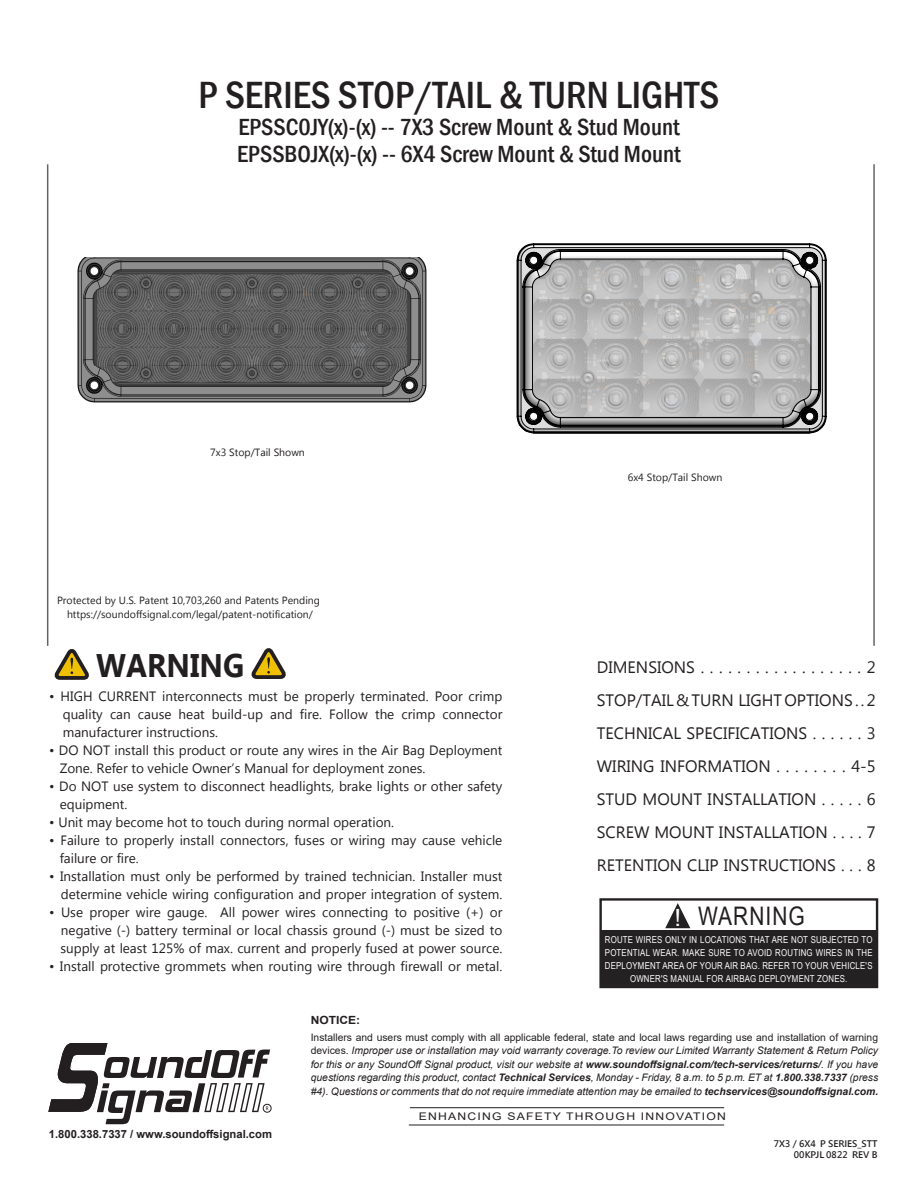
<style>
.page{position:relative;width:918px;height:1188px;background:#fff}
.page>*{position:absolute;margin:0;border:0;box-sizing:border-box;transform-origin:0 0}
.t1{font:500 condensed 39px "Franklin Gothic";color:#231f20}
.Imp_Info_-_line_2{font:700 32.7px "Myanmar Text";color:#231f20;scale:.91 1}
.Imp_Info_-_line_2-2{font:25.5px "Arial Narrow";letter-spacing:.04em;color:#231f20}
.t2{font:500 condensed 24px/27px "Franklin Gothic";color:#231f20}
.t3{font:23.7px "Arial";color:#fff}
.Imp_Info_-_line_2-3{font:16.5px "Myanmar Text";color:#231f20}
.Imp_Info_-_line_2-4{font:13.5px "Myanmar Text";color:#231f20}
.t4{font:700 11.25px "Arial";color:#231f20}
.t5{font:700 11.25px "Arial";color:#231f20;scale:1.07 1}
.Imp_Info_-_line_2-5{font:10.5px "Myanmar Text";color:#231f20}
.t6{font:10.5px "Arial";letter-spacing:.1em;color:#231f20;scale:1.16 1}
.t7{font:italic 10.35px/13.5px "Arial";color:#231f20;text-align:justify}
.Imp_Info_-_line_2-6{font:9.6px/12.8px "Arial Narrow";letter-spacing:.02em;color:#fff;text-align:center}
.t8{font:700 9px/10.8px "Microsoft Jheng Hei";color:#231f20;text-align:right}
.s1{font-style:normal}
.s2{font-weight:700}
</style>
<div class="page">
<div style="left:263px;top:1104px;width:8px;height:8px;border:1px solid #231f20;border-radius:50%"></div>
<svg style="left:48px;top:1044px;width:222px;height:80px"></svg>
<svg style="left:54px;top:649px;width:35px;height:31px"></svg>
<svg style="left:251px;top:648px;width:35px;height:31px"></svg>
<hr style="left:47px;top:164px;width:1px;height:482px;background:#231f20">
<hr style="left:873px;top:164px;width:2px;height:482px;background:#231f20">
<div style="left:599px;top:898px;width:279px;height:90px;border:2px solid #242122"></div>
<hr style="left:600px;top:930px;width:239px;height:1px;background:#242122">
<svg style="left:665px;top:903px;width:25px;height:25px"></svg>
<div style="left:600px;top:931px;width:277px;height:56px;background:#242122"></div>
<hr style="left:511px;top:238px;width:1px;height:201px;background:#c0c0c0">
<hr style="left:511px;top:238px;width:319px;height:1px;background:#c0c0c0">
<hr style="left:917px;top:238px;width:1px;height:201px;background:#c0c0c0">
<hr style="left:511px;top:464px;width:319px;height:1px;background:#c0c0c0">
<svg style="left:517px;top:243px;width:310px;height:190px;background:#a7a7a7"></svg>
<hr style="left:410px;top:1107px;width:314px;height:1px;background:#231f20">
<hr style="left:409px;top:1125px;width:315px;height:1px;background:#231f20">
<img style="left:77px;top:258px;width:350px;height:145px">
<h1 class="t1" style="left:198px;top:70px;width:523px">P SERIES STOP/TAIL &amp; TURN LIGHTS</h1>
<h3 class="t2" style="left:237px;top:114px;width:445px">EPSSC0JY(x)-(x) -- 7X3 Screw Mount &amp; Stud Mount<br>EPSSBOJX(x)-(x) -- 6X4 Screw Mount &amp; Stud Mount</h3>
<p class="Imp_Info_-_line_2-5" style="left:210px;top:446px;width:96px">7x3 Stop/Tail Shown</p>
<p class="Imp_Info_-_line_2-5" style="left:57px;top:595px;width:265px">Protected by U.S. Patent 10,703,260 and Patents Pending</p>
<p class="Imp_Info_-_line_2-5" style="left:67px;top:608px;width:247px">https://soundoffsignal.com/legal/patent-notification/</p>
<p class="Imp_Info_-_line_2" style="left:96px;top:646px;width:164px">WARNING</p>
<p class="Imp_Info_-_line_2-4" style="left:49px;top:689px;width:455px">• HIGH CURRENT interconnects must be properly terminated. Poor crimp</p>
<p class="Imp_Info_-_line_2-4" style="left:63px;top:707px;width:441px">quality can cause heat build-up and fire. Follow the crimp connector</p>
<p class="Imp_Info_-_line_2-4" style="left:63px;top:725px;width:157px">manufacturer instructions.</p>
<p class="Imp_Info_-_line_2-4" style="left:49px;top:743px;width:455px">• DO NOT install this product or route any wires in the Air Bag Deployment</p>
<p class="Imp_Info_-_line_2-4" style="left:60px;top:761px;width:367px">Zone. Refer to vehicle Owner’s Manual for deployment zones.</p>
<p class="Imp_Info_-_line_2-4" style="left:49px;top:779px;width:455px">• Do NOT use system to disconnect headlights, brake lights or other safety</p>
<p class="Imp_Info_-_line_2-4" style="left:60px;top:797px;width:69px">equipment.</p>
<p class="Imp_Info_-_line_2-4" style="left:49px;top:815px;width:346px">• Unit may become hot to touch during normal operation.</p>
<p class="Imp_Info_-_line_2-4" style="left:49px;top:833px;width:455px">• Failure to properly install connectors, fuses or wiring may cause vehicle</p>
<p class="Imp_Info_-_line_2-4" style="left:60px;top:851px;width:81px">failure or fire.</p>
<p class="Imp_Info_-_line_2-4" style="left:49px;top:869px;width:455px">• Installation must only be performed by trained technician. Installer must</p>
<p class="Imp_Info_-_line_2-4" style="left:61px;top:887px;width:443px">determine vehicle wiring configuration and proper integration of system.</p>
<p class="Imp_Info_-_line_2-4" style="left:49px;top:905px;width:455px">• Use proper wire gauge. All power wires connecting to positive (+) or</p>
<p class="Imp_Info_-_line_2-4" style="left:61px;top:923px;width:443px">negative (-) battery terminal or local chassis ground (-) must be sized to</p>
<p class="Imp_Info_-_line_2-4" style="left:60px;top:941px;width:444px">supply at least 125% of max. current and properly fused at power source.</p>
<p class="Imp_Info_-_line_2-4" style="left:49px;top:959px;width:455px">• Install protective grommets when routing wire through firewall or metal.</p>
<p class="Imp_Info_-_line_2-5" style="left:628px;top:471px;width:96px">6x4 Stop/Tail Shown</p>
<p class="Imp_Info_-_line_2-3" style="left:597px;top:657px;width:280px">DIMENSIONS . . . . . . . . . . . . . . . . . . 2</p>
<p class="Imp_Info_-_line_2-3" style="left:597px;top:690px;width:280px">STOP/TAIL &amp; TURN LIGHT OPTIONS . . 2</p>
<p class="Imp_Info_-_line_2-3" style="left:597px;top:723px;width:280px">TECHNICAL SPECIFICATIONS . . . . . . 3</p>
<p class="Imp_Info_-_line_2-3" style="left:597px;top:756px;width:280px">WIRING INFORMATION . . . . . . . . 4-5</p>
<p class="Imp_Info_-_line_2-3" style="left:597px;top:789px;width:280px">STUD MOUNT INSTALLATION . . . . . 6</p>
<p class="Imp_Info_-_line_2-3" style="left:597px;top:822px;width:280px">SCREW MOUNT INSTALLATION . . . . 7</p>
<p class="Imp_Info_-_line_2-3" style="left:597px;top:855px;width:280px">RETENTION CLIP INSTRUCTIONS . . . 8</p>
<p class="Imp_Info_-_line_2-2" style="left:698px;top:897px;width:108px">WARNING</p>
<h3 class="t3" style="left:674px;top:902px;width:8px">!</h3>
<p class="Imp_Info_-_line_2-6" style="left:605px;top:933px;width:269px">ROUTE WIRES ONLY IN LOCATIONS THAT ARE NOT SUBJECTED TO POTENTIAL WEAR. MAKE SURE TO AVOID ROUTING WIRES IN THE DEPLOYMENT AREA OF YOUR AIR BAG. REFER TO YOUR VEHICLE'S OWNER'S MANUAL FOR AIRBAG DEPLOYMENT ZONES.</p>
<p class="t4" style="left:49px;top:1127px;width:225px">1.800.338.7337 / www.soundoffsignal.com</p>
<p class="t5" style="left:311px;top:1012px;width:48px">NOTICE:</p>
<p class="t7" style="left:311px;top:1030px;width:569px"><span class="s1">Installers and users must comply with all applicable federal, state and local laws regarding use and installation of warning devices.</span> Improper use or installation may void warranty coverage.To review our Limited Warranty Statement &amp; Return Policy for this or any SoundOff Signal product, visit our website at <span class="s2">www.soundoffsignal.com/tech-services/returns/</span>. If you have questions regarding this product, contact <span class="s2">Technical Services</span>, Monday - Friday, 8 a.m. to 5 p.m. ET at <span class="s2">1.800.338.7337</span> (press #4). Questions or comments that do not require immediate attention may be emailed to <span class="s2">techservices@soundoffsignal.com.</span></p>
<p class="t6" style="left:419px;top:1109px;width:266px">ENHANCING SAFETY THROUGH INNOVATION</p>
<p class="t8" style="left:774px;top:1139px;width:105px">7X3 / 6X4 P SERIES_STT<br>00KPJL 0822 REV B</p>
</div>
